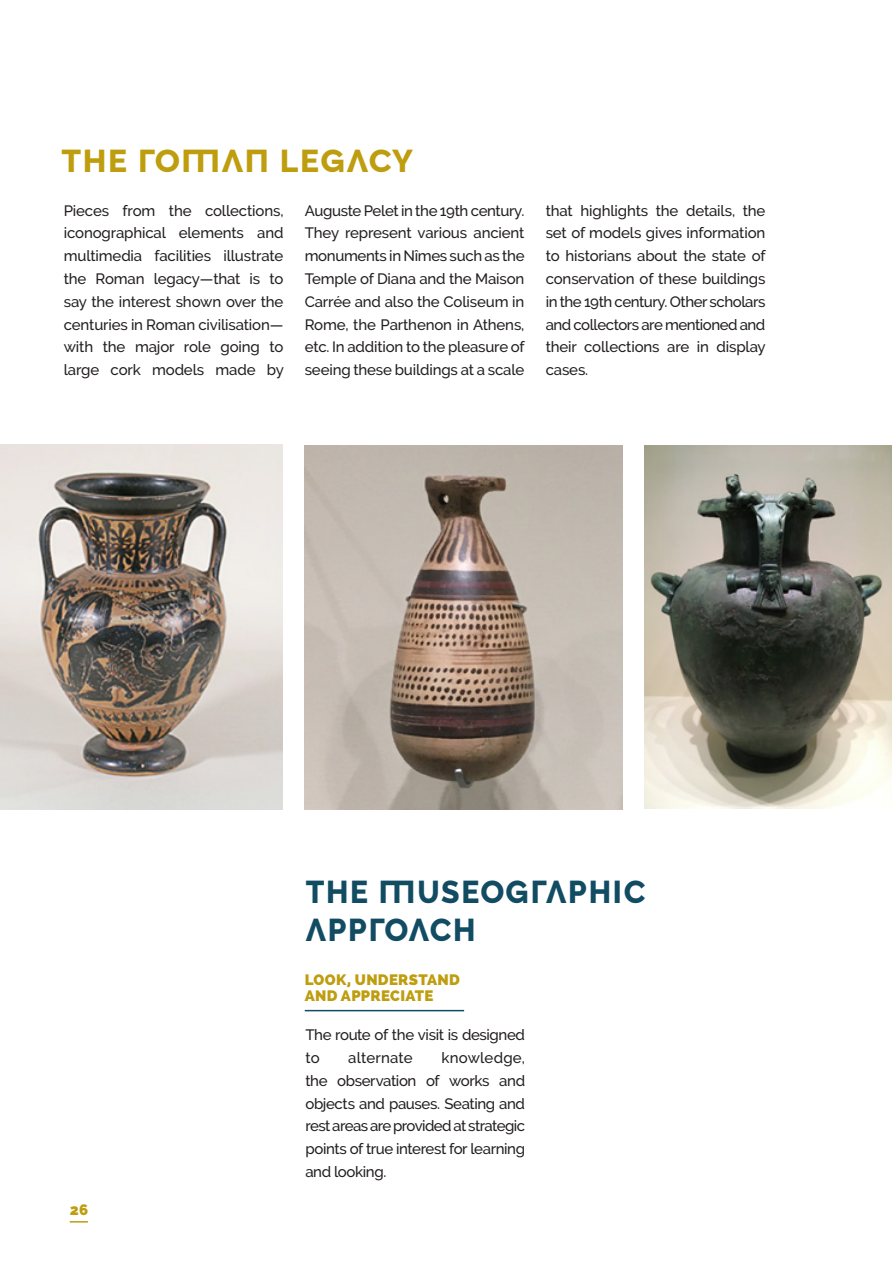
<style>
.page{position:relative;width:893px;height:1263px;background:#fff}
.page>*{position:absolute;margin:0;border:0;box-sizing:border-box;transform-origin:0 0}
.Titre_Page_2__Petit{font:700 31.5px/37.8px "Raleway Display";letter-spacing:-.01em;color:#114c63;scale:.95 1}
.Titre_Page_2__Petit-2{font:700 31.5px "Raleway Display";letter-spacing:-.01em;color:#be9d0e}
.Texte_noir{font:500 15px/22.8px "Raleway";letter-spacing:-.01em;color:#231f20;text-align:justify}
.Intertitre{font:800 15px/16.5px "Raleway";letter-spacing:.02em;color:#be9d0e}
</style>
<div class="page">
<img style="left:305px;top:446px;width:318px;height:363px">
<img style="left:0;top:444px;width:283px;height:365px">
<img style="left:644px;top:446px;width:248px;height:363px">
<svg style="left:70px;top:1221px;width:18px;height:1px"></svg>
<hr style="left:305px;top:1010px;width:159px;height:1px;background:#114c63">
<p class="Titre_Page_2__Petit-2" style="left:60px;top:142px;width:355px">THE ROMAN LEGACY</p>
<p class="Texte_noir" style="left:64px;top:199px;width:222px">Pieces from the collections, iconographical elements and multimedia facilities illustrate the Roman legacy—that is to say the interest shown over the centuries in Roman civilisation— with the major role going to large cork models made by</p>
<p class="Texte_noir" style="left:305px;top:199px;width:221px">Auguste Pelet in the 19th century.<br>They represent various ancient monuments in Nîmes such as the Temple of Diana and the Maison Carrée and also the Coliseum in Rome, the Parthenon in Athens, etc. In addition to the pleasure of seeing these buildings at a scale</p>
<p class="Texte_noir" style="left:546px;top:199px;width:222px">that highlights the details, the set of models gives information to historians about the state of conservation of these buildings in the 19th century. Other scholars and collectors are mentioned and their collections are in display cases.</p>
<p class="Intertitre" style="left:70px;top:1202px;width:20px">26</p>
<p class="Titre_Page_2__Petit" style="left:305px;top:872px;width:361px">THE MUSEOGRAPHIC<br>APPROACH</p>
<p class="Intertitre" style="left:305px;top:971px;width:157px">LOOK, UNDERSTAND<br>AND APPRECIATE</p>
<p class="Texte_noir" style="left:305px;top:1023px;width:221px">The route of the visit is designed to</p>
<p class="Texte_noir" style="left:305px;top:1046px;width:221px;text-indent:136px">knowledge, the observation of works and objects and pauses. Seating and rest areas are provided at strategic points of true interest for learning and looking.</p>
<p class="Texte_noir" style="left:348px;top:1046px;width:66px">alternate</p>
</div>
